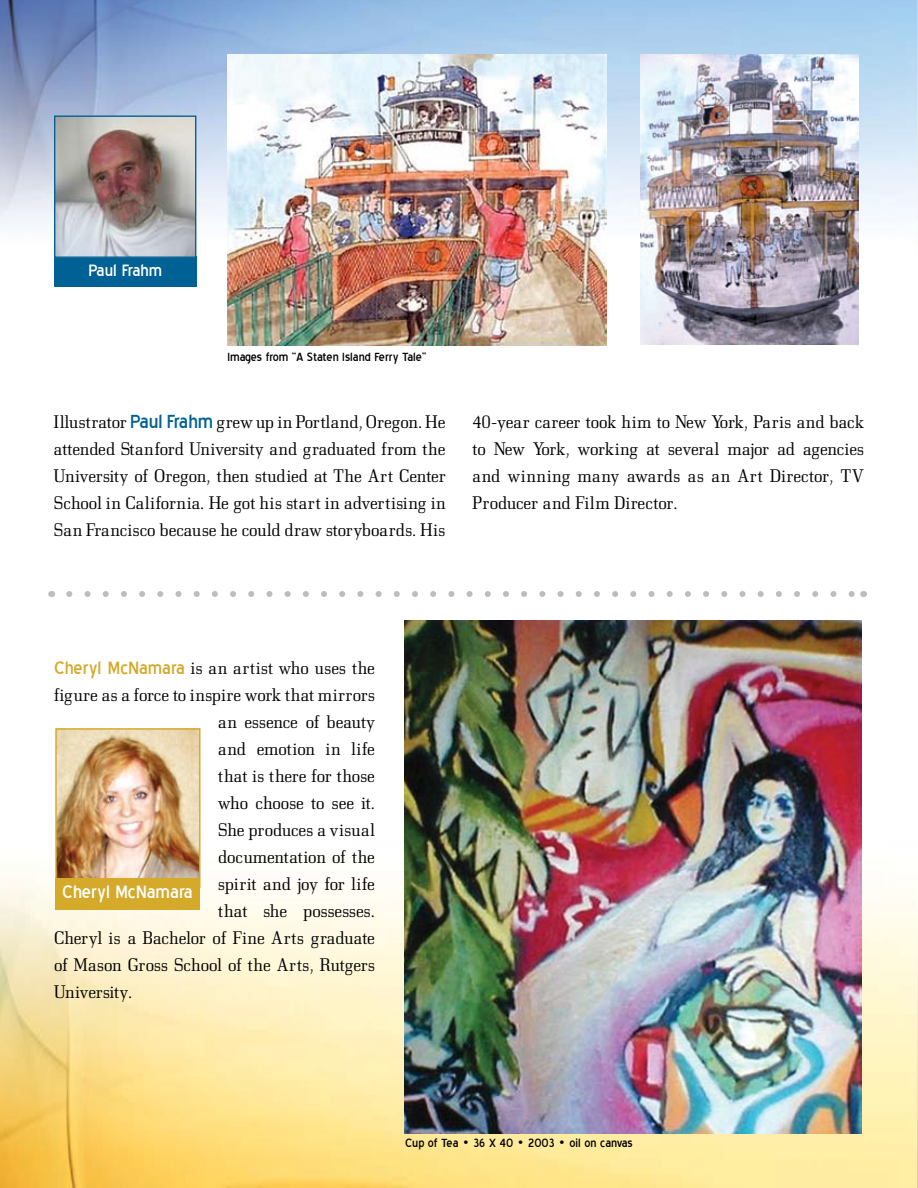
<style>
.page{position:relative;width:918px;height:1188px;background:#fff}
.page>*{position:absolute;margin:0;border:0;box-sizing:border-box;transform-origin:0 0}
.t1{font:22.65px "Blue Highway";color:#fff}
.t2{font:20.85px "Blue Highway";color:#fff}
.t3{font:18px/27px "Bodonitown";color:#000;text-align:justify}
.t4{font:18px "Bodonitown";letter-spacing:.035em;color:#000}
.t5{font:15px "Blue Highway";color:#000}
.s1{font-family:"Blue Highway";font-size:24px;color:#006294}
.s2{font-family:"Blue Highway";font-size:22.5px;color:#d5a92a}
</style>
<div class="page">
<img style="left:0;top:0;width:917px;height:254px">
<img style="left:0;top:877px;width:918px;height:311px">
<img style="left:404px;top:621px;width:458px;height:513px">
<img style="left:640px;top:54px;width:219px;height:290px">
<div style="left:54px;top:256px;width:142px;height:31px;background:#006294"></div>
<img style="left:56px;top:118px;width:138px;height:138px">
<div style="left:54px;top:116px;width:142px;height:142px;border:1px solid #006294"></div>
<img style="left:57px;top:730px;width:142px;height:148px">
<div style="left:55px;top:728px;width:146px;height:160px;border:1px solid #d5a92a"></div>
<div style="left:55px;top:878px;width:145px;height:31px;background:#d5a92a"></div>
<svg style="left:69px;top:591px;width:785px;height:6px"></svg>
<img style="left:227px;top:55px;width:380px;height:291px">
<img style="left:917px;top:894px;width:1px;height:294px">
<img style="left:917px;top:0;width:1px;height:220px">
<p class="t2" style="left:88px;top:261px;width:75px">Paul Frahm</p>
<p class="t5" style="left:227px;top:351px;width:201px">Images from “A Staten Island Ferry Tale”</p>
<p class="t3" style="left:54px;top:408px;width:393px">Illustrator <span class="s1">Paul Frahm</span> grew up in Portland, Oregon. He attended Stanford University and graduated from the University of Oregon, then studied at The Art Center School in California. He got his start in advertising in San Francisco because he could draw storyboards. His</p>
<p class="t3" style="left:472px;top:408px;width:393px">40-year career took him to New York, Paris and back to New York, working at several major ad agencies and winning many awards as an Art Director, TV Producer and Film Director.</p>
<p class="t4" style="left:54px;top:657px;width:322px"><span class="s2">Cheryl McNamara</span> is an artist who uses the</p>
<p class="t3" style="left:54px;top:681px;width:322px">figure as a force to inspire work that mirrors</p>
<p class="t3" style="left:218px;top:708px;width:158px">an essence of beauty</p>
<p class="t3" style="left:218px;top:735px;width:158px">and emotion in life</p>
<p class="t3" style="left:218px;top:762px;width:158px">that is there for those</p>
<p class="t3" style="left:218px;top:789px;width:158px">who choose to see it.</p>
<p class="t3" style="left:218px;top:816px;width:158px">She produces a visual</p>
<p class="t3" style="left:218px;top:843px;width:158px">documentation of the</p>
<p class="t3" style="left:218px;top:870px;width:158px">spirit and joy for life</p>
<p class="t3" style="left:218px;top:897px;width:158px">that she possesses.</p>
<p class="t3" style="left:54px;top:924px;width:323px">Cheryl is a Bachelor of Fine Arts graduate</p>
<p class="t3" style="left:54px;top:951px;width:322px">of Mason Gross School of the Arts, Rutgers</p>
<p class="t3" style="left:54px;top:978px;width:80px">University.</p>
<p class="t1" style="left:62px;top:882px;width:132px">Cheryl McNamara</p>
<p class="t5" style="left:405px;top:1137px;width:229px">Cup of Tea • 36 X 40 • 2003 • oil on canvas</p>
</div>
